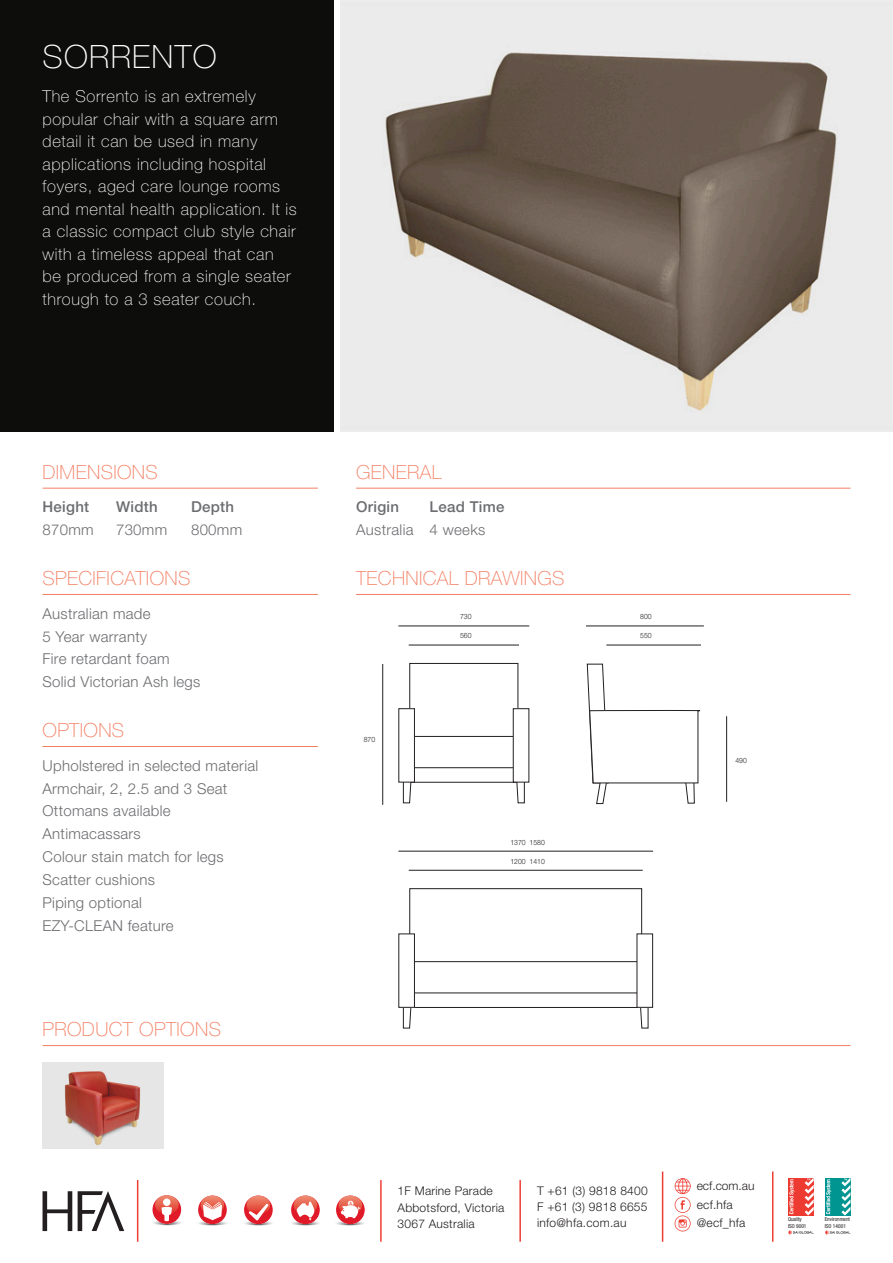
<style>
.page{position:relative;width:893px;height:1263px;background:#fff}
.page>*{position:absolute;margin:0;border:0;box-sizing:border-box;transform-origin:0 0}
.t1{font:100 32.1px "Helvetica Neue";letter-spacing:.04em;color:#fff}
.RED_heading{font:100 19.5px "Helvetica Neue";letter-spacing:.02em;color:#f37e62}
.t2{font:100 16.5px/22.5px "Helvetica Neue";letter-spacing:.04em;color:#fff}
.body_text{font:300 15px "Helvetica Neue";letter-spacing:.02em;color:#6c6d70}
.body_text-2{font:500 15px "Helvetica Neue";letter-spacing:.02em;color:#6c6d70}
.body_text_bold{font:500 15px "Helvetica Neue";letter-spacing:.02em;color:#6c6d70}
.t3{font:300 12px "Helvetica Neue";letter-spacing:.02em;color:#231f20}
.measurements{font:300 7.2px "Helvetica Neue";color:#231f20;scale:.95 1}
.t4{font:condensed 5.4px/6.6px "Helvetica Neue";color:#231f20}
</style>
<div class="page">
<div style="left:0;top:0;width:334px;height:432px;background:#0d0d0c"></div>
<hr style="left:43px;top:488px;width:275px;height:1px;background:#f37e62">
<hr style="left:43px;top:594px;width:275px;height:1px;background:#f37e62">
<hr style="left:43px;top:746px;width:275px;height:1px;background:#f37e62">
<hr style="left:356px;top:488px;width:494px;height:1px;background:#f37e62">
<hr style="left:356px;top:594px;width:494px;height:1px;background:#f37e62">
<img style="left:340px;top:0;width:553px;height:432px">
<img style="left:43px;top:1062px;width:120px;height:87px">
<hr style="left:43px;top:1045px;width:807px;height:1px;background:#f37e62">
<hr style="left:398px;top:626px;width:131px;height:1px;background:#231f20">
<hr style="left:398px;top:851px;width:255px;height:1px;background:#231f20">
<hr style="left:409px;top:645px;width:110px;height:1px;background:#231f20">
<hr style="left:409px;top:870px;width:234px;height:1px;background:#231f20">
<hr style="left:586px;top:626px;width:118px;height:1px;background:#231f20">
<hr style="left:606px;top:645px;width:95px;height:1px;background:#231f20">
<div style="left:409px;top:767px;width:109px;height:16px;border:1px solid #231f20"></div>
<div style="left:409px;top:992px;width:233px;height:16px;border:1px solid #231f20"></div>
<div style="left:409px;top:663px;width:109px;height:74px;border:1px solid #231f20"></div>
<div style="left:409px;top:888px;width:233px;height:74px;border:1px solid #231f20"></div>
<svg style="left:513px;top:782px;width:12px;height:22px"></svg>
<svg style="left:636px;top:953px;width:13px;height:76px"></svg>
<svg style="left:403px;top:782px;width:12px;height:22px"></svg>
<svg style="left:403px;top:1008px;width:9px;height:21px"></svg>
<hr style="left:382px;top:664px;width:1px;height:141px;background:#231f20">
<hr style="left:726px;top:716px;width:1px;height:86px;background:#231f20">
<div style="left:399px;top:709px;width:15px;height:73px;background:#fff"></div>
<div style="left:398px;top:708px;width:17px;height:74px;border:1px solid #231f20"></div>
<div style="left:399px;top:934px;width:15px;height:73px;background:#fff"></div>
<div style="left:398px;top:933px;width:17px;height:75px;border:1px solid #231f20"></div>
<div style="left:513px;top:709px;width:16px;height:73px;background:#fff"></div>
<div style="left:513px;top:708px;width:16px;height:74px;border:1px solid #231f20"></div>
<div style="left:637px;top:934px;width:16px;height:73px;background:#fff"></div>
<div style="left:637px;top:933px;width:16px;height:75px;border:1px solid #231f20"></div>
<svg style="left:586px;top:663px;width:115px;height:141px"></svg>
<div style="left:788px;top:1177px;width:26px;height:38px;background:#ee3b32"></div>
<svg style="left:789px;top:1179px;width:5px;height:35px"></svg>
<svg style="left:805px;top:1177px;width:9px;height:38px"></svg>
<svg style="left:788px;top:1230px;width:26px;height:4px"></svg>
<div style="left:825px;top:1177px;width:25px;height:38px;background:#009590"></div>
<svg style="left:826px;top:1179px;width:5px;height:35px"></svg>
<svg style="left:841px;top:1177px;width:9px;height:38px"></svg>
<svg style="left:825px;top:1230px;width:25px;height:4px"></svg>
<svg style="left:675px;top:1178px;width:16px;height:53px"></svg>
<hr style="left:519px;top:1180px;width:2px;height:62px;background:#ee3e34">
<hr style="left:380px;top:1180px;width:2px;height:62px;background:#ee3e34">
<hr style="left:137px;top:1180px;width:1px;height:62px;background:#ee3e34">
<hr style="left:772px;top:1171px;width:1px;height:71px;background:#ee3e34">
<hr style="left:662px;top:1171px;width:1px;height:71px;background:#ee3e34">
<img style="left:336px;top:1219px;width:28px;height:7px">
<svg style="left:336px;top:1195px;width:29px;height:29px"></svg>
<img style="left:339px;top:1195px;width:23px;height:19px">
<svg style="left:341px;top:1196px;width:19px;height:22px"></svg>
<img style="left:292px;top:1219px;width:27px;height:7px">
<svg style="left:291px;top:1195px;width:29px;height:29px"></svg>
<img style="left:294px;top:1195px;width:23px;height:19px">
<svg style="left:297px;top:1196px;width:17px;height:24px"></svg>
<img style="left:244px;top:1219px;width:28px;height:7px">
<svg style="left:244px;top:1195px;width:29px;height:29px"></svg>
<img style="left:247px;top:1195px;width:23px;height:19px">
<svg style="left:249px;top:1204px;width:19px;height:16px"></svg>
<img style="left:153px;top:1219px;width:74px;height:7px">
<svg style="left:198px;top:1195px;width:29px;height:29px"></svg>
<img style="left:201px;top:1199px;width:23px;height:15px">
<svg style="left:203px;top:1195px;width:19px;height:25px"></svg>
<div style="left:153px;top:1195px;width:28px;height:29px;background:#e01a28;border-radius:50%"></div>
<img style="left:155px;top:1195px;width:24px;height:18px">
<div style="left:163px;top:1198px;width:7px;height:8px;background:#fff;border-radius:50%"></div>
<svg style="left:161px;top:1207px;width:11px;height:14px"></svg>
<svg style="left:187px;top:1221px;width:6px;height:3px"></svg>
<svg style="left:43px;top:1191px;width:29px;height:40px"></svg>
<svg style="left:78px;top:1191px;width:46px;height:40px"></svg>
<p class="t1" style="left:43px;top:38px;width:176px">SORRENTO</p>
<p class="t2" style="left:43px;top:85px;width:256px">The Sorrento is an extremely popular chair with a square arm detail it can be used in many applications including hospital foyers, aged care lounge rooms and mental health application. It is a classic compact club style chair with a timeless appeal that can<br>be produced from a single seater through to a 3 seater couch.</p>
<p class="RED_heading" style="left:43px;top:461px;width:117px">DIMENSIONS</p>
<p class="body_text-2" style="left:43px;top:498px;width:48px">Height</p>
<p class="body_text-2" style="left:116px;top:498px;width:43px">Width</p>
<p class="body_text-2" style="left:191px;top:498px;width:45px">Depth</p>
<p class="body_text" style="left:43px;top:521px;width:53px">870mm</p>
<p class="body_text" style="left:116px;top:521px;width:53px">730mm</p>
<p class="body_text" style="left:191px;top:521px;width:53px">800mm</p>
<p class="RED_heading" style="left:43px;top:567px;width:149px">SPECIFICATIONS</p>
<p class="body_text" style="left:43px;top:604px;width:110px">Australian made</p>
<p class="body_text" style="left:43px;top:627px;width:106px">5 Year warranty</p>
<p class="body_text" style="left:43px;top:650px;width:129px">Fire retardant foam</p>
<p class="body_text" style="left:43px;top:673px;width:159px">Solid Victorian Ash legs</p>
<p class="RED_heading" style="left:43px;top:719px;width:83px">OPTIONS</p>
<p class="body_text" style="left:43px;top:756px;width:217px">Upholstered in selected material</p>
<p class="body_text" style="left:43px;top:779px;width:186px">Armchair, 2, 2.5 and 3 Seat</p>
<p class="body_text" style="left:43px;top:802px;width:130px">Ottomans available</p>
<p class="body_text" style="left:43px;top:825px;width:100px">Antimacassars</p>
<p class="body_text" style="left:43px;top:848px;width:183px">Colour stain match for legs</p>
<p class="body_text" style="left:43px;top:870px;width:114px">Scatter cushions</p>
<p class="body_text" style="left:43px;top:893px;width:101px">Piping optional</p>
<p class="body_text" style="left:43px;top:916px;width:133px">EZY-CLEAN feature</p>
<p class="RED_heading" style="left:43px;top:1018px;width:180px">PRODUCT OPTIONS</p>
<p class="RED_heading" style="left:356px;top:461px;width:87px">GENERAL</p>
<p class="body_text_bold" style="left:356px;top:498px;width:44px">Origin</p>
<p class="body_text_bold" style="left:430px;top:498px;width:76px">Lead Time</p>
<p class="body_text" style="left:356px;top:521px;width:131px">Australia 4 weeks</p>
<p class="RED_heading" style="left:356px;top:567px;width:210px">TECHNICAL DRAWINGS</p>
<p class="measurements" style="left:460px;top:612px;width:14px">730</p>
<p class="measurements" style="left:364px;top:735px;width:14px">870</p>
<p class="measurements" style="left:460px;top:631px;width:14px">560</p>
<p class="measurements" style="left:510px;top:837px;width:38px">1370 1580</p>
<p class="measurements" style="left:510px;top:857px;width:38px">1200 1410</p>
<p class="measurements" style="left:640px;top:612px;width:14px">800</p>
<p class="measurements" style="left:640px;top:631px;width:14px">550</p>
<p class="measurements" style="left:735px;top:756px;width:14px">490</p>
<p class="t3" style="left:398px;top:1184px;width:97px">1F Marine Parade</p>
<p class="t3" style="left:398px;top:1200px;width:108px">Abbotsford, Victoria</p>
<p class="t3" style="left:398px;top:1216px;width:79px">3067 Australia</p>
<p class="t3" style="left:537px;top:1183px;width:112px">T +61 (3) 9818 8400</p>
<p class="t3" style="left:537px;top:1200px;width:112px">F +61 (3) 9818 6655</p>
<p class="t3" style="left:537px;top:1216px;width:91px">info@hfa.com.au</p>
<p class="t3" style="left:697px;top:1178px;width:59px">ecf.com.au</p>
<p class="t3" style="left:697px;top:1197px;width:38px">ecf.hfa</p>
<p class="t3" style="left:697px;top:1216px;width:50px">@ecf_hfa</p>
<p class="t4" style="left:788px;top:1216px;width:20px">Quality<br>ISO 9001</p>
<p class="t4" style="left:825px;top:1216px;width:27px">Environment<br>ISO 14001</p>
</div>
